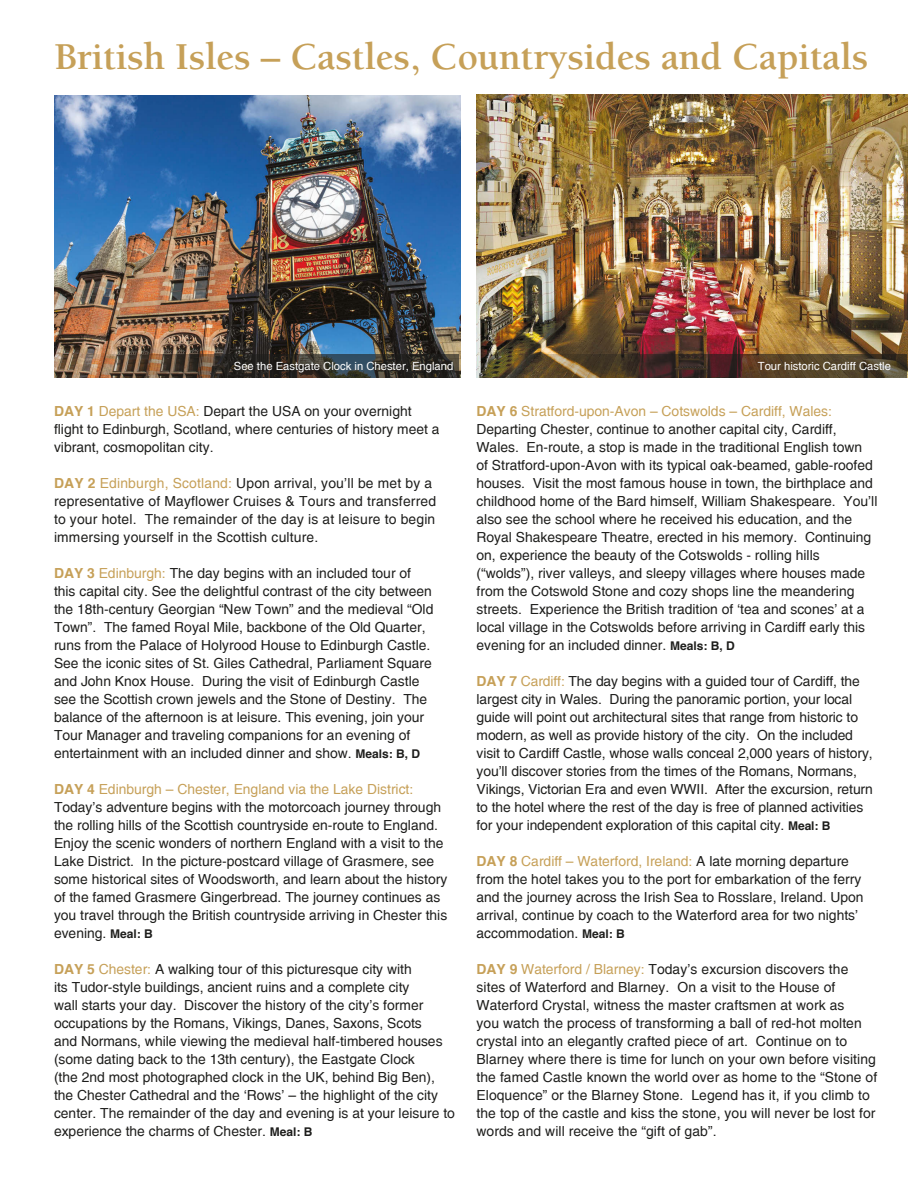
<style>
.page{position:relative;width:918px;height:1188px;background:#fff}
.page>*{position:absolute;margin:0;border:0;box-sizing:border-box;transform-origin:0 0}
.t1{font:700 39px "Berkeley";letter-spacing:-.005em;color:#c6a058}
.t2{font:13.8px/18px "Helvetica";color:#1d1d1b}
.t3{font:11.25px "Helvetica";color:#fff}
.s1{font-weight:700;color:#c6a058}
.s2{color:#c6a058}
.s3{font-weight:700;font-size:12px}
</style>
<div class="page">
<img style="left:54px;top:95px;width:406px;height:283px">
<img style="left:477px;top:94px;width:430px;height:260px">
<svg style="left:477px;top:354px;width:430px;height:24px;background:#513f2b"></svg>
<img style="left:55px;top:354px;width:404px;height:24px">
<h1 class="t1" style="left:54px;top:36px;width:816px">British Isles – Castles, Countrysides and Capitals</h1>
<p class="t3" style="left:234px;top:360px;width:221px">See the Eastgate Clock in Chester, England</p>
<p class="t3" style="left:758px;top:360px;width:135px">Tour historic Cardiff Castle</p>
<p class="t2" style="left:54px;top:402px;width:387px"><span class="s1">DAY 1</span> <span class="s2">Depart the USA:</span> Depart the USA on your overnight flight to Edinburgh, Scotland, where centuries of history meet a vibrant, cosmopolitan city.</p>
<p class="t2" style="left:54px;top:474px;width:384px"><span class="s1">DAY 2</span> <span class="s2">Edinburgh, Scotland:</span> Upon arrival, you’ll be met by a representative of Mayflower Cruises &amp; Tours and transferred to your hotel. The remainder of the day is at leisure to begin immersing yourself in the Scottish culture.</p>
<p class="t2" style="left:54px;top:564px;width:381px"><span class="s1">DAY 3</span> <span class="s2">Edinburgh:</span> The day begins with an included tour of this capital city. See the delightful contrast of the city between the 18th-century Georgian “New Town” and the medieval “Old Town”. The famed Royal Mile, backbone of the Old Quarter, runs from the Palace of Holyrood House to Edinburgh Castle.<br>See the iconic sites of St. Giles Cathedral, Parliament Square and John Knox House. During the visit of Edinburgh Castle see the Scottish crown jewels and the Stone of Destiny. The balance of the afternoon is at leisure. This evening, join your Tour Manager and traveling companions for an evening of entertainment with an included dinner and show. <span class="s3">Meals: B, D</span></p>
<p class="t2" style="left:54px;top:780px;width:395px"><span class="s1">DAY 4</span> <span class="s2">Edinburgh – Chester, England via the Lake District:<br></span>Today’s adventure begins with the motorcoach journey through the rolling hills of the Scottish countryside en-route to England.<br>Enjoy the scenic wonders of northern England with a visit to the Lake District. In the picture-postcard village of Grasmere, see some historical sites of Woodsworth, and learn about the history of the famed Grasmere Gingerbread. The journey continues as you travel through the British countryside arriving in Chester this evening. <span class="s3">Meal: B</span></p>
<p class="t2" style="left:54px;top:960px;width:402px"><span class="s1">DAY 5</span> <span class="s2">Chester:</span> A walking tour of this picturesque city with<br>its Tudor-style buildings, ancient ruins and a complete city<br>wall starts your day. Discover the history of the city’s former occupations by the Romans, Vikings, Danes, Saxons, Scots<br>and Normans, while viewing the medieval half-timbered houses (some dating back to the 13th century), the Eastgate Clock<br>(the 2nd most photographed clock in the UK, behind Big Ben), the Chester Cathedral and the ‘Rows’ – the highlight of the city center. The remainder of the day and evening is at your leisure to experience the charms of Chester. <span class="s3">Meal: B</span></p>
<p class="t2" style="left:477px;top:402px;width:402px"><span class="s1">DAY 6</span> <span class="s2">Stratford-upon-Avon – Cotswolds – Cardiff, Wales:<br></span>Departing Chester, continue to another capital city, Cardiff, Wales. En-route, a stop is made in the traditional English town<br>of Stratford-upon-Avon with its typical oak-beamed, gable-roofed houses. Visit the most famous house in town, the birthplace and childhood home of the Bard himself, William Shakespeare. You’ll also see the school where he received his education, and the Royal Shakespeare Theatre, erected in his memory. Continuing on, experience the beauty of the Cotswolds - rolling hills (“wolds”), river valleys, and sleepy villages where houses made from the Cotswold Stone and cozy shops line the meandering streets. Experience the British tradition of ‘tea and scones’ at a local village in the Cotswolds before arriving in Cardiff early this evening for an included dinner. <span class="s3">Meals: B, D</span></p>
<p class="t2" style="left:477px;top:672px;width:398px"><span class="s1">DAY 7</span> <span class="s2">Cardiff:</span> The day begins with a guided tour of Cardiff, the largest city in Wales. During the panoramic portion, your local guide will point out architectural sites that range from historic to modern, as well as provide history of the city. On the included visit to Cardiff Castle, whose walls conceal 2,000 years of history, you’ll discover stories from the times of the Romans, Normans, Vikings, Victorian Era and even WWII. After the excursion, return to the hotel where the rest of the day is free of planned activities for your independent exploration of this capital city. <span class="s3">Meal: B</span></p>
<p class="t2" style="left:477px;top:852px;width:389px"><span class="s1">DAY 8</span> <span class="s2">Cardiff – Waterford, Ireland:</span> A late morning departure from the hotel takes you to the port for embarkation of the ferry and the journey across the Irish Sea to Rosslare, Ireland. Upon arrival, continue by coach to the Waterford area for two nights’ accommodation. <span class="s3">Meal: B</span></p>
<p class="t2" style="left:477px;top:960px;width:402px"><span class="s1">DAY 9</span> <span class="s2">Waterford / Blarney:</span> Today’s excursion discovers the sites of Waterford and Blarney. On a visit to the House of Waterford Crystal, witness the master craftsmen at work as<br>you watch the process of transforming a ball of red-hot molten crystal into an elegantly crafted piece of art. Continue on to Blarney where there is time for lunch on your own before visiting the famed Castle known the world over as home to the “Stone of Eloquence” or the Blarney Stone. Legend has it, if you climb to the top of the castle and kiss the stone, you will never be lost for words and will receive the “gift of gab”.</p>
</div>
